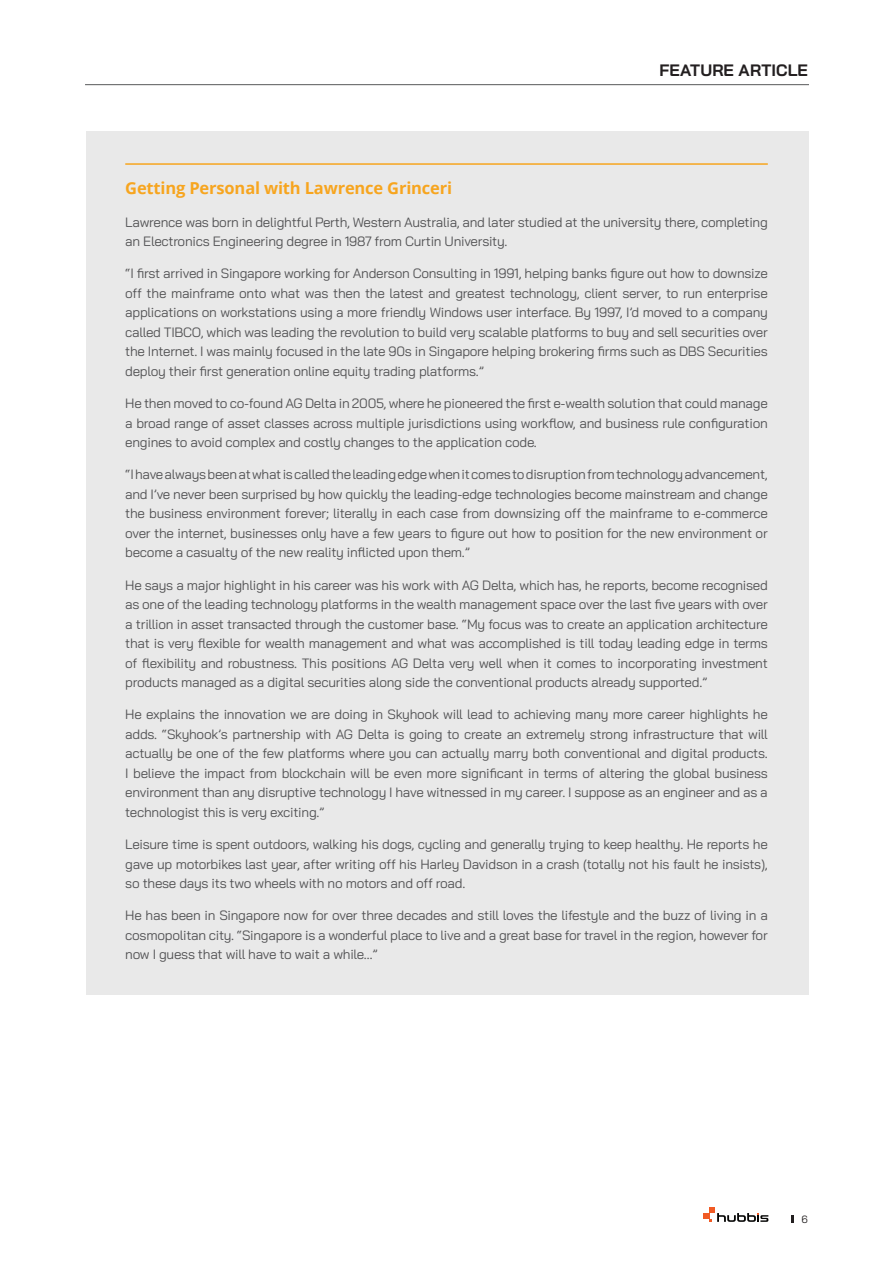
<style>
.page{position:relative;width:893px;height:1263px;background:#fff}
.page>*{position:absolute;margin:0;border:0;box-sizing:border-box;transform-origin:0 0}
.t1{font:700 16.5px "Open Sans";letter-spacing:-.01em;color:#f7a51f}
.t2{font:700 16.5px "Bai Jamjuree";letter-spacing:.005em;color:#231f20}
.t3{font:13.5px/19.5px "Bai Jamjuree";letter-spacing:-.02em;color:#535355;text-align:justify}
.t4{font:10.5px "Bai Jamjuree";color:#231f20}
</style>
<div class="page">
<svg style="left:703px;top:1207px;width:65px;height:15px"></svg>
<svg style="left:791px;top:1215px;width:2px;height:8px"></svg>
<div style="left:86px;top:132px;width:722px;height:863px;background:#e9e9e9"></div>
<hr style="left:125px;top:163px;width:643px;height:2px;background:#f7a51f">
<hr style="left:85px;top:84px;width:724px;height:1px;background:#57585a">
<p class="t1" style="left:125px;top:176px;width:328px">Getting Personal with Lawrence Grinceri</p>
<p class="t2" style="left:659px;top:61px;width:150px">FEATURE ARTICLE</p>
<p class="t3" style="left:125px;top:212px;width:644px">Lawrence was born in delightful Perth, Western Australia, and later studied at the university there, completing an Electronics Engineering degree in 1987 from Curtin University.</p>
<p class="t3" style="left:125px;top:264px;width:644px">“I first arrived in Singapore working for Anderson Consulting in 1991, helping banks figure out how to downsize off the mainframe onto what was then the latest and greatest technology, client server, to run enterprise applications on workstations using a more friendly Windows user interface. By 1997, I’d moved to a company called TIBCO, which was leading the revolution to build very scalable platforms to buy and sell securities over the Internet. I was mainly focused in the late 90s in Singapore helping brokering firms such as DBS Securities deploy their first generation online equity trading platforms.”</p>
<p class="t3" style="left:125px;top:394px;width:644px">He then moved to co-found AG Delta in 2005, where he pioneered the first e-wealth solution that could manage a broad range of asset classes across multiple jurisdictions using workflow, and business rule configuration engines to avoid complex and costly changes to the application code.</p>
<p class="t3" style="left:125px;top:465px;width:644px">“I have always been at what is called the leading edge when it comes to disruption from technology advancement, and I’ve never been surprised by how quickly the leading-edge technologies become mainstream and change the business environment forever; literally in each case from downsizing off the mainframe to e-commerce over the internet, businesses only have a few years to figure out how to position for the new environment or become a casualty of the new reality inflicted upon them.”</p>
<p class="t3" style="left:125px;top:575px;width:644px">He says a major highlight in his career was his work with AG Delta, which has, he reports, become recognised as one of the leading technology platforms in the wealth management space over the last five years with over a trillion in asset transacted through the customer base. “My focus was to create an application architecture that is very flexible for wealth management and what was accomplished is till today leading edge in terms of flexibility and robustness. This positions AG Delta very well when it comes to incorporating investment products managed as a digital securities along side the conventional products already supported.”</p>
<p class="t3" style="left:125px;top:705px;width:644px">He explains the innovation we are doing in Skyhook will lead to achieving many more career highlights he adds. “Skyhook’s partnership with AG Delta is going to create an extremely strong infrastructure that will actually be one of the few platforms where you can actually marry both conventional and digital products.<br>I believe the impact from blockchain will be even more significant in terms of altering the global business environment than any disruptive technology I have witnessed in my career. I suppose as an engineer and as a technologist this is very exciting.”</p>
<p class="t3" style="left:125px;top:834px;width:644px">Leisure time is spent outdoors, walking his dogs, cycling and generally trying to keep healthy. He reports he gave up motorbikes last year, after writing off his Harley Davidson in a crash (totally not his fault he insists), so these days its two wheels with no motors and off road.</p>
<p class="t3" style="left:125px;top:906px;width:644px">He has been in Singapore now for over three decades and still loves the lifestyle and the buzz of living in a cosmopolitan city. “Singapore is a wonderful place to live and a great base for travel in the region, however for now I guess that will have to wait a while…”</p>
<p class="t4" style="left:802px;top:1210px;width:8px">6</p>
</div>
